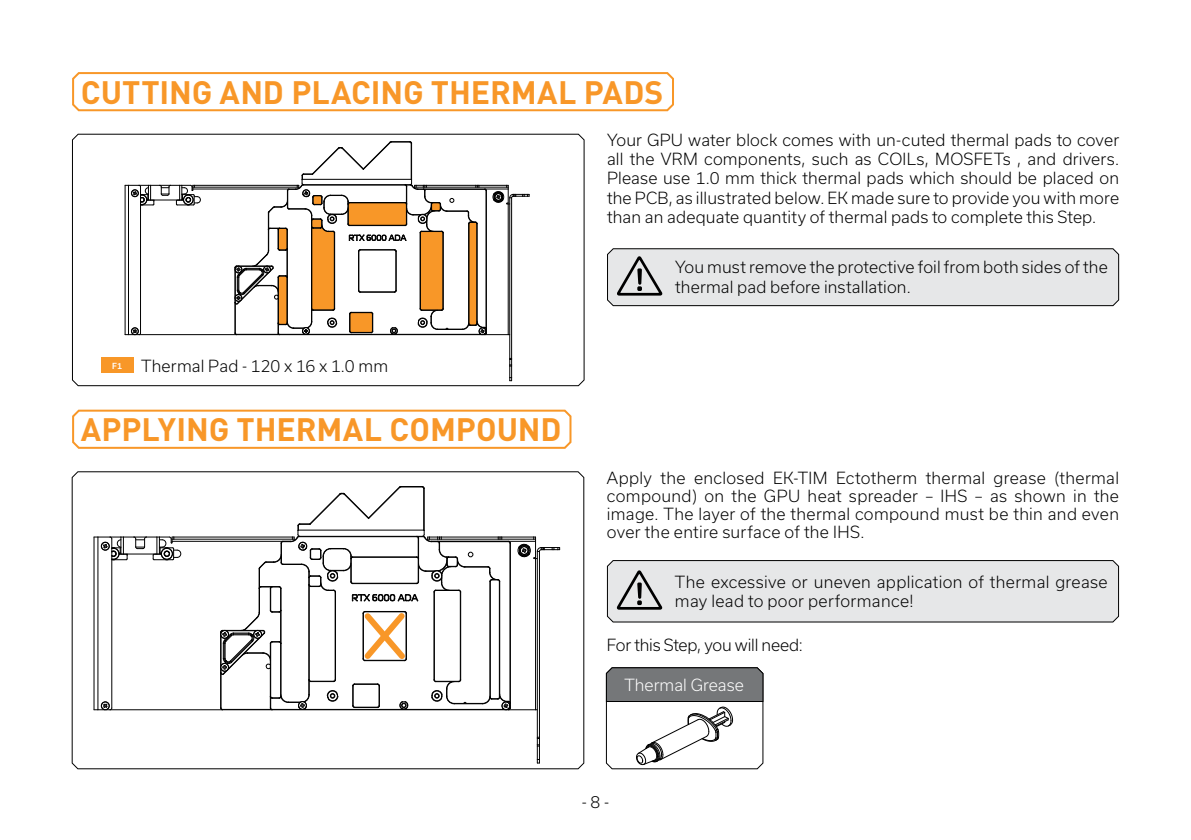
<style>
.page{position:relative;width:1191px;height:840px;background:#fff}
.page>*{position:absolute;margin:0;border:0;box-sizing:border-box;transform-origin:0 0}
.t1{font:700 32px "DIN Pro";letter-spacing:-.005em;color:#f89728}
.t2{font:300 16px/19.2px "Usual";letter-spacing:.01em;color:#000;text-align:justify}
.t3{font:300 16px "Usual";letter-spacing:-.01em;color:#000}
.t4{font:300 16px "Usual";color:#fff}
</style>
<div class="page">
<svg style="left:607px;top:248px;width:512px;height:58px;background:#dadbdc"></svg>
<svg style="left:72px;top:72px;width:602px;height:40px"></svg>
<svg style="left:72px;top:133px;width:512px;height:253px"></svg>
<svg style="left:606px;top:667px;width:157px;height:101px"></svg>
<svg style="left:606px;top:560px;width:513px;height:62px;background:#dcddde"></svg>
<svg style="left:72px;top:471px;width:512px;height:297px"></svg>
<svg style="left:220px;top:485px;width:340px;height:225px"></svg>
<svg style="left:72px;top:409px;width:500px;height:40px"></svg>
<div style="left:101px;top:357px;width:33px;height:16px;background:#f89728"></div>
<h1 class="t1" style="left:81px;top:70px;width:584px">CUTTING AND PLACING THERMAL PADS</h1>
<p class="t2" style="left:607px;top:130px;width:514px">Your GPU water block comes with un-cuted thermal pads to cover all the VRM components, such as COILs, MOSFETs , and drivers.<br>Please use 1.0 mm thick thermal pads which should be placed on the PCB, as illustrated below. EK made sure to provide you with more than an adequate quantity of thermal pads to complete this Step.</p>
<p class="t2" style="left:675px;top:257px;width:434px">You must remove the protective foil from both sides of the thermal pad before installation.</p>
<p class="t2" style="left:112px;top:356px;width:277px"><sup>F1</sup> Thermal Pad - 120 x 16 x 1.0 mm</p>
<h1 class="t1" style="left:81px;top:408px;width:482px">APPLYING THERMAL COMPOUND</h1>
<p class="t2" style="left:607px;top:468px;width:514px;line-height:18px">Apply the enclosed EK-TIM Ectotherm thermal grease (thermal compound) on the GPU heat spreader – IHS – as shown in the image. The layer of the thermal compound must be thin and even over the entire surface of the IHS.</p>
<p class="t2" style="left:675px;top:572px;width:434px">The excessive or uneven application of thermal grease may lead to poor performance!</p>
<p class="t3" style="left:607px;top:635px;width:198px">For this Step, you will need:</p>
<p class="t4" style="left:624px;top:675px;width:121px">Thermal Grease</p>
<p class="t2" style="left:582px;top:792px;width:29px">- 8 -</p>
</div>
